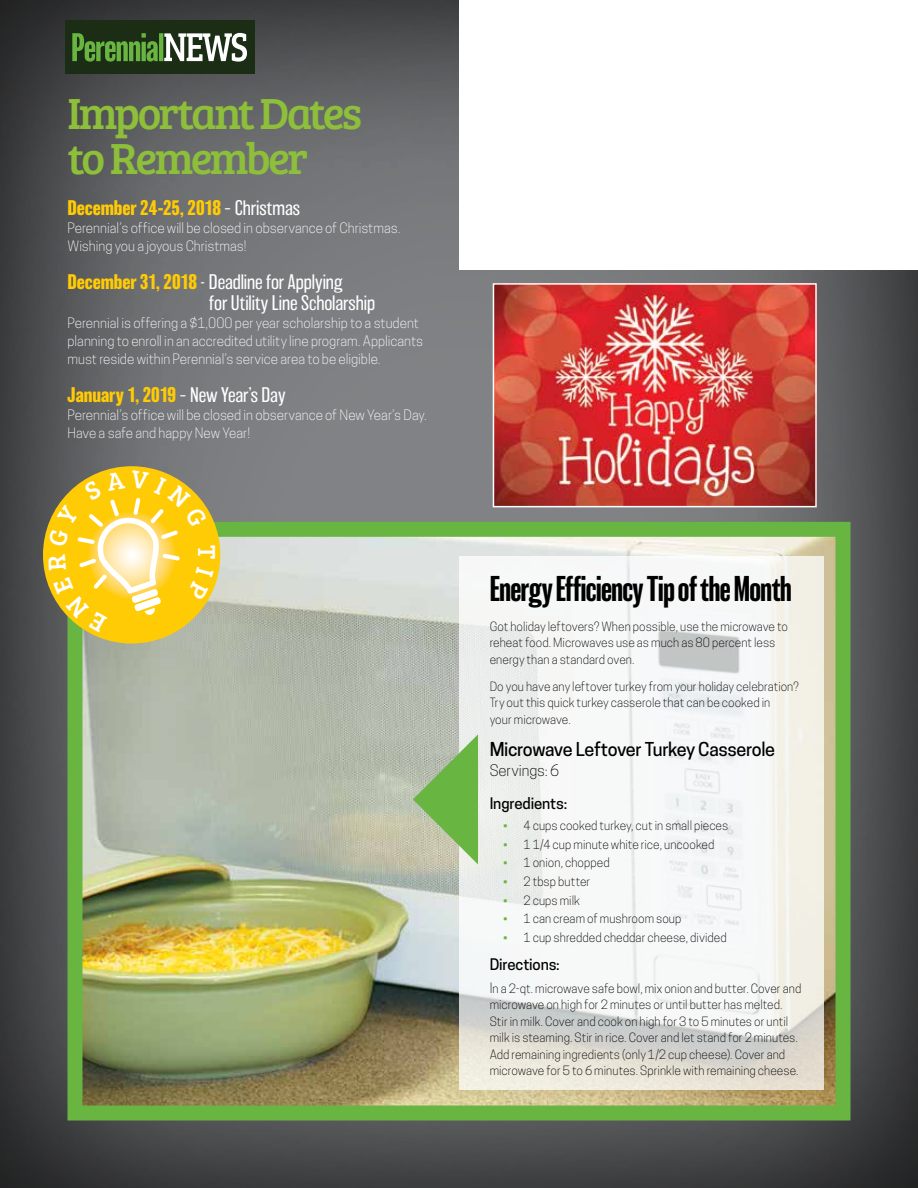
<style>
.page{position:relative;width:918px;height:1188px;background:#fff}
.page>*{position:absolute;margin:0;border:0;box-sizing:border-box;transform-origin:0 0}
.t1{font:45px/45px "Bree Serif";letter-spacing:-.06em;color:#8dbf3a}
.t2{font:condensed 33px "Balboa";letter-spacing:-.025em;color:#000}
.t3{font:25.5px "Bree Serif";color:#fff}
.t4{font:200 19.5px/21px "Balboa";letter-spacing:-.005em;color:#fff}
.t5{font:700 19.5px "Balboa";letter-spacing:-.005em;color:#ffcb05}
.t6{font:500 18px "Cooper Hewitt";letter-spacing:-.025em;color:#000}
.t7{font:500 15px "Cooper Hewitt";letter-spacing:-.01em;color:#000}
.t8{font:300 15px "Cooper Hewitt";color:#000}
.t9{font:300 13.5px/18px "Cooper Hewitt";color:#fff}
.t10{font:300 12px/16.5px "Cooper Hewitt";letter-spacing:.005em;color:#000}
.s1{font-weight:200;color:#fff}
.s2{font-weight:700;color:#ffcb05}
.s3{color:#69b541}
.s4{font-size:13.5px}
</style>
<div class="page">
<div style="left:0;top:0;width:918px;height:1188px;background:#000;opacity:.75"></div>
<img style="left:496px;top:286px;width:318px;height:218px">
<div style="left:493px;top:283px;width:324px;height:224px;border:2px solid #fff"></div>
<img style="left:84px;top:538px;width:750px;height:566px">
<div style="left:68px;top:522px;width:782px;height:598px;border:15px solid #69b541"></div>
<svg style="left:43px;top:466px;width:177px;height:178px"></svg>
<svg style="left:459px;top:556px;width:364px;height:534px;fill:#f5f7f6"></svg>
<svg style="left:413px;top:734px;width:65px;height:130px"></svg>
<div style="left:65px;top:20px;width:189px;height:54px;background:#1c2d16"></div>
<svg style="left:72px;top:33px;width:175px;height:29px"></svg>
<div style="left:459px;top:0;width:459px;height:270px;background:#fff"></div>
<svg style="left:48px;top:471px;width:166px;height:161px"></svg>
<h1 class="t1" style="left:68px;top:89px;width:296px">Important Dates to Remember</h1>
<h3 class="t5" style="left:68px;top:197px;width:234px">December 24-25, 2018 <span class="s1">– Christmas</span></h3>
<p class="t9" style="left:68px;top:219px;width:335px">Perennial’s office will be closed in observance of Christmas.<br>Wishing you a joyous Christmas!</p>
<h3 class="t4" style="left:209px;top:272px;width:167px;text-indent:-142px"><span class="s2">December 31, 2018</span> - Deadline for Applying<br>for Utility Line Scholarship</h3>
<p class="t9" style="left:68px;top:314px;width:357px">Perennial is offering a $1,000 per year scholarship to a student planning to enroll in an accredited utility line program. Applicants must reside within Perennial’s service area to be eligible.</p>
<h3 class="t5" style="left:68px;top:384px;width:220px">January 1, 2019 <span class="s1">– New Year’s Day</span></h3>
<p class="t9" style="left:68px;top:406px;width:361px">Perennial’s office will be closed in observance of New Year’s Day.<br>Have a safe and happy New Year!</p>
<h3 class="t3" style="left:226px;top:545px;width:16px;rotate:90deg">T</h3>
<h2 class="t2" style="left:490px;top:572px;width:304px">Energy Efficiency Tip of the Month</h2>
<p class="t10" style="left:490px;top:618px;width:300px">Got holiday leftovers? When possible, use the microwave to reheat food. Microwaves use as much as 80 percent less energy than a standard oven.</p>
<p class="t10" style="left:490px;top:678px;width:310px">Do you have any leftover turkey from your holiday celebration?<br>Try out this quick turkey casserole that can be cooked in<br>your microwave.</p>
<h3 class="t6" style="left:490px;top:739px;width:287px">Microwave Leftover Turkey Casserole</h3>
<p class="t8" style="left:490px;top:761px;width:71px">Servings: 6</p>
<p class="t7" style="left:490px;top:794px;width:79px">Ingredients:</p>
<p class="t10" style="left:503px;top:817px;width:227px"><span class="s3">•</span> 4 cups cooked turkey, cut in small pieces</p>
<p class="t10" style="left:503px;top:836px;width:213px"><span class="s3">•</span> 1 1/4 cup minute white rice, uncooked</p>
<p class="t10" style="left:503px;top:854px;width:108px"><span class="s3">•</span> 1 onion, chopped</p>
<p class="t10" style="left:503px;top:873px;width:89px"><span class="s3">•</span> 2 tbsp butter</p>
<p class="t10" style="left:503px;top:892px;width:78px"><span class="s3">•</span> 2 cups milk</p>
<p class="t10" style="left:503px;top:910px;width:180px"><span class="s3">•</span> 1 can cream of mushroom soup</p>
<p class="t10" style="left:503px;top:929px;width:225px"><span class="s3">•</span> 1 cup shredded cheddar cheese, divided</p>
<p class="t7" style="left:490px;top:956px;width:72px">Directions:</p>
<p class="t10" style="left:490px;top:980px;width:313px"><span class="s4">I</span>n a 2-qt. microwave safe bowl, mix onion and butter. Cover and microwave on high for 2 minutes or until butter has melted.<br>Stir in milk. Cover and cook on high for 3 to 5 minutes or until milk is steaming. Stir in rice. Cover and let stand for 2 minutes.<br>Add remaining ingredients (only 1/2 cup cheese). Cover and microwave for 5 to 6 minutes. Sprinkle with remaining cheese.</p>
</div>
